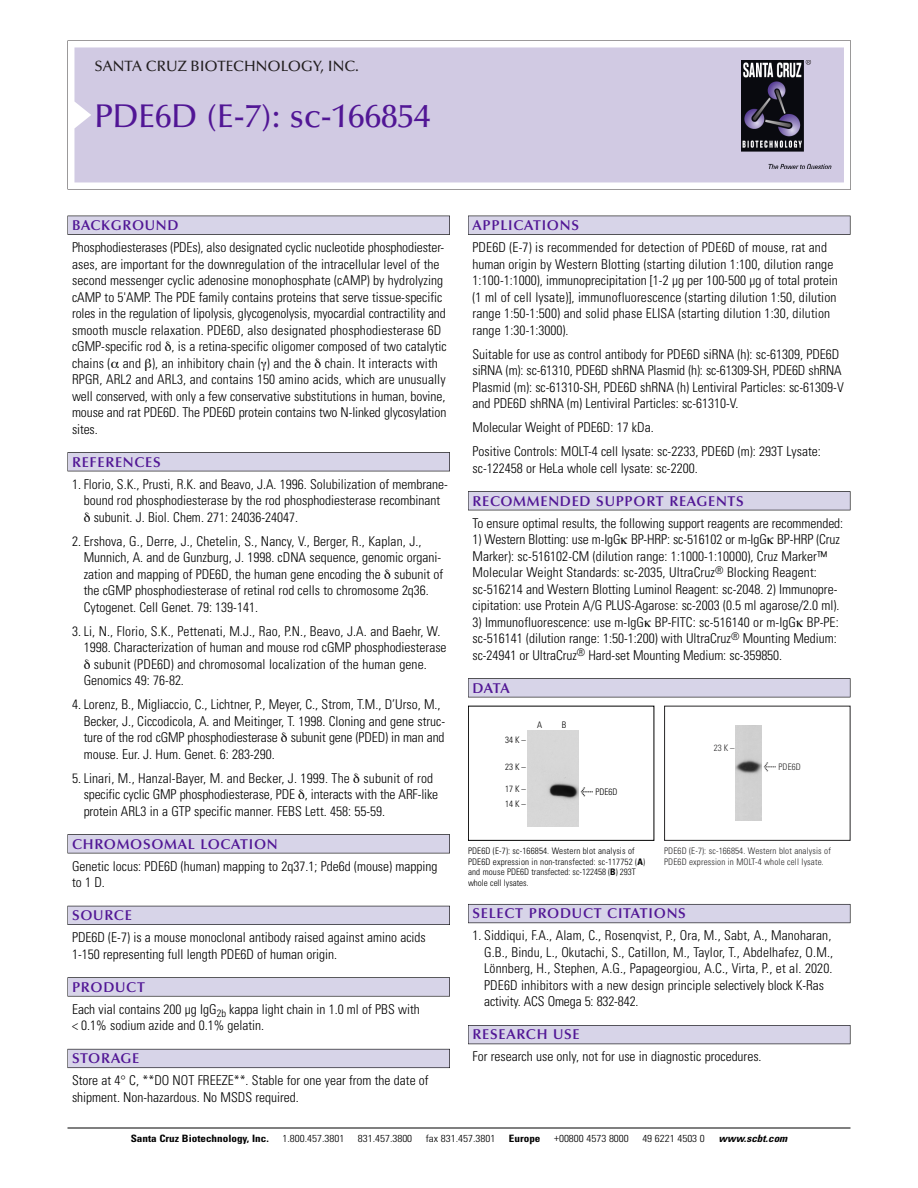
<style>
.page{position:relative;width:918px;height:1188px;background:#fff}
.page>*{position:absolute;margin:0;border:0;box-sizing:border-box;transform-origin:0 0}
.t1{font:500 33px "Optima";color:#511695}
.t2{font:500 15px "Optima";color:#231f20}
.t3{font:600 14.25px "Optima";letter-spacing:.05em;color:#511695}
.t4{font:300 condensed 13.5px/16.5px "Univers";color:#000}
.t5{font:300 condensed 10.2px "Univers";color:#000;scale:1.1 1}
.t6{font:700 condensed 10.2px "Univers";color:#000;scale:1.1 1}
.t7{font:italic 700 condensed 10.2px "Univers";color:#000;scale:1.1 1}
.t8{font:300 condensed 9px/10.5px "Univers";letter-spacing:.015em;color:#000}
.t9{font:300 condensed 9px/10.5px "Univers";letter-spacing:.015em;color:#272627}
.s1{font-family:"Meta Plus";font-weight:400;font-stretch:normal;font-size:10.5px}
.s2{font-weight:700}
</style>
<div class="page">
<svg style="left:74px;top:41px;width:777px;height:148px"></svg>
<div style="left:74px;top:47px;width:770px;height:135px;background:#d1cae3"></div>
<img style="left:741px;top:60px;width:90px;height:108px">
<div style="left:68px;top:216px;width:382px;height:19px;background:#535256"></div>
<div style="left:68px;top:216px;width:381px;height:18px;background:#d7d4e8"></div>
<div style="left:68px;top:452px;width:382px;height:19px;background:#515155"></div>
<div style="left:68px;top:453px;width:381px;height:18px;background:#d7d4e8"></div>
<div style="left:68px;top:834px;width:382px;height:19px;background:#545357"></div>
<div style="left:68px;top:835px;width:381px;height:18px;background:#d7d4e8"></div>
<div style="left:68px;top:906px;width:382px;height:19px;background:#535259"></div>
<div style="left:68px;top:906px;width:381px;height:18px;background:#d7d4e8"></div>
<svg style="left:68px;top:977px;width:382px;height:20px"></svg>
<div style="left:68px;top:978px;width:381px;height:18px;background:#d7d4e8"></div>
<div style="left:68px;top:1049px;width:382px;height:19px;background:#64626c"></div>
<div style="left:68px;top:1049px;width:381px;height:18px;background:#d7d4e8"></div>
<div style="left:468px;top:216px;width:382px;height:19px;background:#535256"></div>
<div style="left:468px;top:216px;width:382px;height:18px;background:#d7d4e8"></div>
<div style="left:468px;top:491px;width:382px;height:19px;background:#515155"></div>
<div style="left:468px;top:492px;width:382px;height:18px;background:#d7d4e8"></div>
<div style="left:468px;top:678px;width:382px;height:19px;background:#545357"></div>
<div style="left:468px;top:679px;width:382px;height:18px;background:#d7d4e8"></div>
<div style="left:468px;top:904px;width:382px;height:19px;background:#5e5d65"></div>
<div style="left:468px;top:905px;width:382px;height:18px;background:#d7d4e8"></div>
<div style="left:468px;top:1025px;width:382px;height:19px;background:#55545b"></div>
<div style="left:468px;top:1026px;width:382px;height:18px;background:#d7d4e8"></div>
<hr style="left:68px;top:1128px;width:782px;height:1px;background:#000">
<div style="left:664px;top:706px;width:186px;height:135px;border:1px solid #272627"></div>
<img style="left:736px;top:726px;width:26px;height:95px">
<div style="left:468px;top:706px;width:186px;height:135px;border:1px solid #000"></div>
<img style="left:527px;top:731px;width:52px;height:95px">
<p class="t2" style="left:94px;top:60px;width:266px">SANTA CRUZ BIOTECHNOLOGY, INC.</p>
<p class="t1" style="left:94px;top:102px;width:338px">PDE6D (E-7): sc-166854</p>
<p class="t3" style="left:72px;top:219px;width:108px">BACKGROUND</p>
<p class="t4" style="left:72px;top:240px;width:376px">Phosphodiesterases (PDEs), also designated cyclic nucleotide phosphodiester&shy;ases, are important for the downregulation of the intracellular level of the second messenger cyclic adenosine monophosphate (cAMP) by hydrolyzing cAMP to 5'AMP. The PDE family contains proteins that serve tissue-specific roles in the regulation of lipolysis, glycogenolysis, myocardial contractility and smooth muscle relaxation. PDE6D, also designated phosphodiesterase 6D cGMP-specific rod , is a retina-specific oligomer composed of two catalytic chains ( and ), an inhibitory chain ( ) and the chain. It interacts with RPGR, ARL2 and ARL3, and contains 150 amino acids, which are unusually well conserved, with only a few conservative substitutions in human, bovine, mouse and rat PDE6D. The PDE6D protein contains two N-linked glycosylation sites.</p>
<p class="t3" style="left:72px;top:456px;width:90px">REFERENCES</p>
<p class="t4" style="left:72px;top:477px;width:377px">1. Florio, S.K., Prusti, R.K. and Beavo, J.A. 1996. Solubilization of membrane-</p>
<p class="t4" style="left:84px;top:493px;width:358px">bound rod phosphodiesterase by the rod phosphodiesterase recombinant</p>
<p class="t4" style="left:94px;top:510px;width:206px">subunit. J. Biol. Chem. 271: 24036-24047.</p>
<p class="t4" style="left:84px;top:534px;width:361px;text-indent:-12px">2. Ershova, G., Derre, J., Chetelin, S., Nancy, V., Berger, R., Kaplan, J., Munnich, A. and de Gunzburg, J. 1998. cDNA sequence, genomic organi&shy;zation and mapping of PDE6D, the human gene encoding the subunit of the cGMP phosphodiesterase of retinal rod cells to chromosome 2q36.<br>Cytogenet. Cell Genet. 79: 139-141.</p>
<p class="t4" style="left:72px;top:624px;width:370px">3. Li, N., Florio, S.K., Pettenati, M.J., Rao, P.N., Beavo, J.A. and Baehr, W.</p>
<p class="t4" style="left:84px;top:640px;width:364px">1998. Characterization of human and mouse rod cGMP phosphodiesterase</p>
<p class="t4" style="left:94px;top:657px;width:334px">subunit (PDE6D) and chromosomal localization of the human gene.</p>
<p class="t4" style="left:84px;top:673px;width:102px">Genomics 49: 76-82.</p>
<p class="t4" style="left:84px;top:697px;width:363px;text-indent:-12px">4. Lorenz, B., Migliaccio, C., Lichtner, P., Meyer, C., Strom, T.M., D’Urso, M., Becker, J., Ciccodicola, A. and Meitinger, T. 1998. Cloning and gene struc&shy;ture of the rod cGMP phosphodiesterase subunit gene (PDED) in man and mouse. Eur. J. Hum. Genet. 6: 283-290.</p>
<p class="t4" style="left:84px;top:771px;width:356px;text-indent:-12px">5. Linari, M., Hanzal-Bayer, M. and Becker, J. 1999. The subunit of rod specific cyclic GMP phosphodiesterase, PDE , interacts with the ARF-like protein ARL3 in a GTP specific manner. FEBS Lett. 458: 55-59.</p>
<p class="t3" style="left:72px;top:838px;width:207px">CHROMOSOMAL LOCATION</p>
<p class="t4" style="left:72px;top:859px;width:367px">Genetic locus: PDE6D (human) mapping to 2q37.1; Pde6d (mouse) mapping to 1 D.</p>
<p class="t3" style="left:72px;top:909px;width:61px">SOURCE</p>
<p class="t4" style="left:72px;top:931px;width:355px">PDE6D (E-7) is a mouse monoclonal antibody raised against amino acids<br>1-150 representing full length PDE6D of human origin.</p>
<p class="t3" style="left:72px;top:981px;width:74px">PRODUCT</p>
<p class="t4" style="left:72px;top:1002px;width:349px">Each vial contains 200 µg IgG<sub>2b</sub> kappa light chain in 1.0 ml of PBS with &lt; 0.1% sodium azide and 0.1% gelatin.</p>
<p class="t3" style="left:72px;top:1053px;width:69px">STORAGE</p>
<p class="t4" style="left:72px;top:1074px;width:358px">Store at 4° C, **DO NOT FREEZE**. Stable for one year from the date of shipment. Non-hazardous. No MSDS required.</p>
<p class="t3" style="left:473px;top:219px;width:108px">APPLICATIONS</p>
<p class="t4" style="left:473px;top:240px;width:367px">PDE6D (E-7) is recommended for detection of PDE6D of mouse, rat and human origin by Western Blotting (starting dilution 1:100, dilution range 1:100-1:1000), immunoprecipitation [1-2 µg per 100-500 µg of total protein (1 ml of cell lysate)], immunofluorescence (starting dilution 1:50, dilution range 1:50-1:500) and solid phase ELISA (starting dilution 1:30, dilution range 1:30-1:3000).</p>
<p class="t4" style="left:473px;top:347px;width:373px">Suitable for use as control antibody for PDE6D siRNA (h): sc-61309, PDE6D siRNA (m): sc-61310, PDE6D shRNA Plasmid (h): sc-61309-SH, PDE6D shRNA Plasmid (m): sc-61310-SH, PDE6D shRNA (h) Lentiviral Particles: sc-61309-V and PDE6D shRNA (m) Lentiviral Particles: sc-61310-V.</p>
<p class="t4" style="left:473px;top:420px;width:183px">Molecular Weight of PDE6D: 17 kDa.</p>
<p class="t4" style="left:473px;top:444px;width:350px">Positive Controls: MOLT-4 cell lysate: sc-2233, PDE6D (m): 293T Lysate: sc-122458 or HeLa whole cell lysate: sc-2200.</p>
<p class="t3" style="left:473px;top:495px;width:273px">RECOMMENDED SUPPORT REAGENTS</p>
<p class="t4" style="left:473px;top:516px;width:372px">To ensure optimal results, the following support reagents are recommended:</p>
<p class="t4" style="left:473px;top:532px;width:369px">1) Western Blotting: use m-IgG BP-HRP: sc-516102 or m-IgG BP-HRP (Cruz Marker): sc-516102-CM (dilution range: 1:1000-1:10000), Cruz Marker™ Molecular Weight Standards: sc-2035, UltraCruz<sup>®</sup> Blocking Reagent: sc-516214 and Western Blotting Luminol Reagent: sc-2048. 2) Immunopre&shy;cipitation: use Protein A/G PLUS-Agarose: sc-2003 (0.5 ml agarose/2.0 ml).</p>
<p class="t4" style="left:473px;top:615px;width:368px">3) Immunofluorescence: use m-IgG BP-FITC: sc-516140 or m-IgG BP-PE: sc-516141 (dilution range: 1:50-1:200) with UltraCruz<sup>®</sup> Mounting Medium: sc-24941 or UltraCruz<sup>®</sup> Hard-set Mounting Medium: sc-359850.</p>
<p class="t3" style="left:473px;top:682px;width:39px">DATA</p>
<p class="t8" style="left:505px;top:735px;width:22px">34 K –</p>
<p class="t8" style="left:505px;top:763px;width:22px">23 K –</p>
<p class="t8" style="left:505px;top:782px;width:22px;line-height:15px">17 K –<br>14 K –</p>
<p class="t8" style="left:537px;top:720px;width:7px">A</p>
<p class="t8" style="left:562px;top:720px;width:6px">B</p>
<p class="t8" style="left:581px;top:787px;width:38px"><span class="s1">&lt;</span> PDE6D</p>
<p class="t8" style="left:468px;top:847px;width:179px">PDE6D (E-7): sc-166854. Western blot analysis of PDE6D expression in non-transfected: sc-117752 (<span class="s2">A</span>) and mouse PDE6D transfected: sc-122458 (<span class="s2">B</span>) 293T whole cell lysates.</p>
<p class="t9" style="left:714px;top:744px;width:22px">23K–</p>
<p class="t9" style="left:764px;top:762px;width:39px"><span class="s1">&lt;</span> PDE6D</p>
<p class="t9" style="left:664px;top:847px;width:168px">PDE6D (E-7): sc-166854. Western blot analysis of<br>PDE6D expression in MOLT-4 whole cell lysate.</p>
<p class="t3" style="left:473px;top:908px;width:215px">SELECT PRODUCT CITATIONS</p>
<p class="t4" style="left:484px;top:929px;width:350px;text-indent:-12px">1. Siddiqui, F.A., Alam, C., Rosenqvist, P., Ora, M., Sabt, A., Manoharan, G.B., Bindu, L., Okutachi, S., Catillon, M., Taylor, T., Abdelhafez, O.M., Lönnberg, H., Stephen, A.G., Papageorgiou, A.C., Virta, P., et al. 2020.<br>PDE6D inhibitors with a new design principle selectively block K-Ras activity. ACS Omega 5: 832-842.</p>
<p class="t3" style="left:473px;top:1029px;width:109px">RESEARCH USE</p>
<p class="t4" style="left:473px;top:1050px;width:291px">For research use only, not for use in diagnostic procedures.</p>
<p class="t6" style="left:131px;top:1135px;width:127px">Santa Cruz Biotechnology, Inc.</p>
<p class="t5" style="left:282px;top:1135px;width:58px">1.800.457.3801</p>
<p class="t5" style="left:358px;top:1135px;width:51px">831.457.3800</p>
<p class="t5" style="left:426px;top:1135px;width:65px">fax 831.457.3801</p>
<p class="t6" style="left:509px;top:1135px;width:30px">Europe</p>
<p class="t5" style="left:554px;top:1135px;width:69px">+00800 4573 8000</p>
<p class="t5" style="left:642px;top:1135px;width:58px">49 6221 4503 0</p>
<p class="t7" style="left:719px;top:1135px;width:66px">www.scbt.com</p>
</div>
